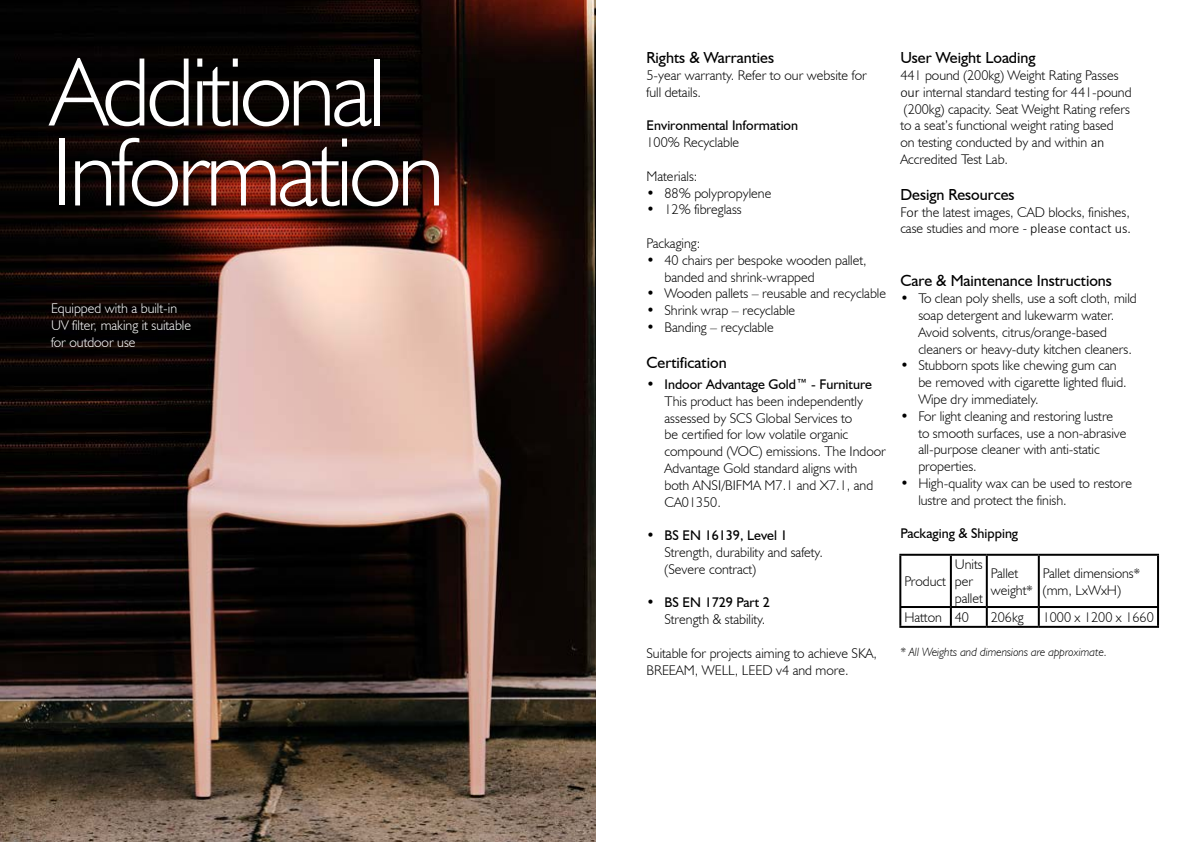
<style>
.page{position:relative;width:1191px;height:842px;background:#fff}
.page>*{position:absolute;margin:0;border:0;box-sizing:border-box;transform-origin:0 0}
.t1{font:300 98px/80px "Humanist 521 BT";letter-spacing:-.04em;color:#fff}
.t2{font:16px "Humanist 521 BT";color:#000}
.t3{font:300 14px/16.8px "Humanist 521 BT";color:#000}
.t4{font:14px "Humanist 521 BT";color:#000}
.t5{font:300 14px/16.8px "Humanist 521 BT";color:#fff}
.t6{font:italic 300 12px "Humanist 521 BT";color:#000}
.s1{font-family:"Calibri"}
</style>
<div class="page">
<img style="left:0;top:0;width:595px;height:842px">
<hr style="left:899px;top:554px;width:52px;height:2px;background:#000">
<hr style="left:899px;top:556px;width:2px;height:50px;background:#000">
<hr style="left:951px;top:554px;width:35px;height:2px;background:#000">
<hr style="left:950px;top:556px;width:2px;height:50px;background:#000">
<hr style="left:986px;top:554px;width:52px;height:2px;background:#000">
<hr style="left:985px;top:556px;width:2px;height:50px;background:#000">
<hr style="left:1038px;top:554px;width:121px;height:2px;background:#000">
<hr style="left:1037px;top:556px;width:2px;height:50px;background:#000">
<hr style="left:1157px;top:556px;width:2px;height:50px;background:#000">
<hr style="left:899px;top:606px;width:52px;height:2px;background:#000">
<svg style="left:899px;top:608px;width:2px;height:18px"></svg>
<hr style="left:951px;top:606px;width:35px;height:2px;background:#000">
<svg style="left:950px;top:608px;width:2px;height:18px"></svg>
<hr style="left:986px;top:606px;width:52px;height:2px;background:#000">
<svg style="left:985px;top:608px;width:2px;height:18px"></svg>
<hr style="left:1038px;top:606px;width:121px;height:2px;background:#000">
<svg style="left:1037px;top:608px;width:2px;height:18px"></svg>
<svg style="left:1157px;top:608px;width:2px;height:18px"></svg>
<hr style="left:899px;top:626px;width:52px;height:2px;background:#000">
<hr style="left:951px;top:626px;width:35px;height:2px;background:#000">
<hr style="left:986px;top:626px;width:52px;height:2px;background:#000">
<hr style="left:1038px;top:626px;width:121px;height:2px;background:#000">
<h1 class="t1" style="left:51px;top:50px;width:395px">Additional<br>Information</h1>
<p class="t5" style="left:51px;top:300px;width:142px">Equipped with a built-in<br>UV filter, making it suitable for outdoor use</p>
<p class="t2" style="left:646px;top:48px;width:129px">Rights &amp; Warranties</p>
<p class="t3" style="left:646px;top:67px;width:222px">5-year warranty. Refer to our website for full details.</p>
<p class="t4" style="left:646px;top:117px;width:153px">Environmental Information</p>
<p class="t3" style="left:646px;top:134px;width:94px">100% Recyclable</p>
<p class="t3" style="left:646px;top:167px;width:52px">Materials:</p>
<p class="t3" style="left:646px;top:184px;width:126px">• 88% polypropylene</p>
<p class="t3" style="left:646px;top:201px;width:97px">• 12% fibreglass</p>
<p class="t3" style="left:646px;top:235px;width:55px">Packaging:</p>
<p class="t3" style="left:664px;top:251px;width:204px;text-indent:-18px">• 40 chairs per bespoke wooden pallet, banded and shrink-wrapped</p>
<p class="t3" style="left:646px;top:285px;width:241px">• Wooden pallets – reusable and recyclable</p>
<p class="t3" style="left:646px;top:302px;width:150px">• Shrink wrap – recyclable</p>
<p class="t3" style="left:646px;top:319px;width:129px">• Banding – recyclable</p>
<p class="t2" style="left:646px;top:353px;width:82px">Certification</p>
<p class="t4" style="left:646px;top:376px;width:227px">• Indoor Advantage Gold™ - Furniture</p>
<p class="t3" style="left:664px;top:392px;width:223px">This product has been independently assessed by SCS Global Services to<br>be certified for low volatile organic compound (VOC) emissions. The Indoor<br>Advantage Gold standard aligns with<br>both ANSI/BIFMA M7.1 and X7.1, and<br>CA01350.</p>
<p class="t4" style="left:646px;top:527px;width:143px">• BS EN 16139, Level 1</p>
<p class="t3" style="left:664px;top:544px;width:160px">Strength, durability and safety. (Severe contract)</p>
<p class="t4" style="left:646px;top:594px;width:125px">• BS EN 1729 Part 2</p>
<p class="t3" style="left:664px;top:611px;width:102px">Strength &amp; stability.</p>
<p class="t3" style="left:646px;top:644px;width:232px">Suitable for projects aiming to achieve SKA,<br>BREEAM, WELL, LEED v4 and more.</p>
<p class="t2" style="left:900px;top:48px;width:137px">User Weight Loading</p>
<p class="t3" style="left:900px;top:67px;width:233px">441 pound (200kg) Weight Rating Passes <span class="s1">our</span> internal standard testing for 441-pound (200kg) capacity. Seat Weight Rating refers to a seat’s functional weight rating based<br>on testing conducted by and within <span class="s1">an </span>Accredited Test Lab.</p>
<p class="t2" style="left:900px;top:185px;width:116px">Design Resources</p>
<p class="t3" style="left:900px;top:203px;width:232px">F<span class="s1">or</span> the latest images, CAD blocks, finishes, case studies and more <span class="s1">- please contact us.</span></p>
<p class="t2" style="left:900px;top:271px;width:213px">Care &amp; Maintenance Instructions</p>
<p class="t3" style="left:918px;top:290px;width:220px;text-indent:-18px">• To clean poly shells, use a soft cloth, mild soap detergent and lukewarm water.<br>Avoid solvents, citrus/orange-based cleaners or heavy-duty kitchen cleaners.</p>
<p class="t3" style="left:918px;top:357px;width:210px;text-indent:-18px">• Stubborn spots like chewing gum can be removed with cigarette lighted fluid.<br>Wipe dry immediately.</p>
<p class="t3" style="left:918px;top:407px;width:210px;text-indent:-18px">• For light cleaning and restoring lustre to smooth surfaces, use a non-abrasive all-purpose cleaner with anti-static properties.</p>
<p class="t3" style="left:918px;top:475px;width:215px;text-indent:-18px">• High-quality wax can be used to restore lustre and protect the finish.</p>
<p class="t4" style="left:900px;top:525px;width:119px">Packaging &amp; Shipping</p>
<p class="t3" style="left:955px;top:556px;width:29px">Units per pallet</p>
<p class="t3" style="left:990px;top:564px;width:43px">Pallet weight*</p>
<p class="t3" style="left:1042px;top:564px;width:99px">Pallet dimensions* (mm, LxWxH)</p>
<p class="t3" style="left:904px;top:609px;width:66px">Hatton 40</p>
<p class="t3" style="left:990px;top:609px;width:34px">206kg</p>
<p class="t3" style="left:1042px;top:609px;width:112px">1000 x 1200 x 1660</p>
<p class="t6" style="left:900px;top:645px;width:208px">* All Weights and dimensions are approximate.</p>
<p class="t3" style="left:904px;top:573px;width:43px">Product</p>
</div>
